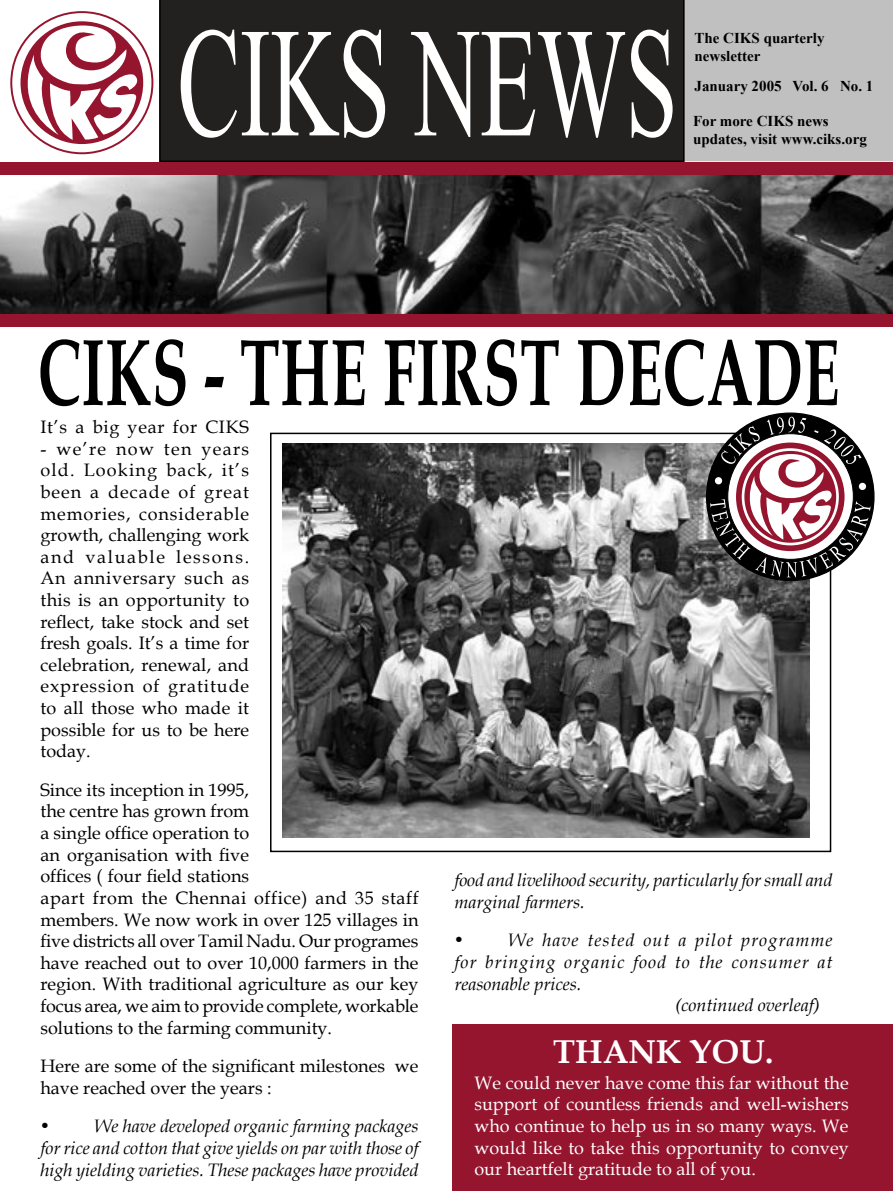
<style>
.page{position:relative;width:893px;height:1191px;background:#fff}
.page>*{position:absolute;margin:0;border:0;box-sizing:border-box;transform-origin:0 0}
.t1{font:156.15px "Times New Roman";letter-spacing:-.01em;color:#fff;scale:.6 1}
.body{font:700 94.95px "Book Antiqua";letter-spacing:.01em;color:#000;scale:.63 1}
.body-2{font:700 33px "Book Antiqua";color:#fff}
.body-3{font:18px/21.6px "Book Antiqua";color:#000}
.body-4{font:italic 18px/21.6px "Book Antiqua";color:#000;text-align:justify}
.body-5{font:18px/21.6px "Book Antiqua";color:#fff;text-align:justify}
.body-6{font:italic 18px "Book Antiqua";letter-spacing:.055em;color:#000}
.body-7{font:italic 18px "Book Antiqua";letter-spacing:.06em;color:#000}
.body-8{font:18px "Book Antiqua";letter-spacing:.04em;color:#000}
.t2{font:700 15px/18px "Times New Roman";color:#000}
</style>
<div class="page">
<div style="left:682px;top:0;width:211px;height:161px;background:#c0c0c0"></div>
<div style="left:159px;top:0;width:526px;height:162px;background:#232020"></div>
<svg style="left:10px;top:21px;width:133px;height:123px"></svg>
<div style="left:452px;top:1024px;width:441px;height:167px;background:#95152f"></div>
<div style="left:270px;top:433px;width:561px;height:419px;border:2px solid #000"></div>
<img style="left:282px;top:444px;width:528px;height:393px">
<svg style="left:705px;top:412px;width:170px;height:170px"></svg>
<img style="left:0;top:174px;width:893px;height:140px">
<div style="left:0;top:162px;width:893px;height:12px;background:#95152f"></div>
<div style="left:0;top:314px;width:893px;height:12px;background:#95152f"></div>
<p class="t1" style="left:177px;top:-22px;width:835px">CIKS NEWS</p>
<p class="t2" style="left:694px;top:29px;width:132px">The CIKS quarterly newsletter</p>
<p class="t2" style="left:694px;top:77px;width:180px">January 2005 Vol. 6 No. 1</p>
<p class="t2" style="left:693px;top:111px;width:175px">For more CIKS news updates, visit www.ciks.org</p>
<p class="body" style="left:38px;top:308px;width:1273px">CIKS - THE FIRST DECADE</p>
<p class="body-8" style="left:40px;top:414px;width:210px">It’s a big year for CIKS</p>
<p class="body-3" style="left:40px;top:437px;width:210px;text-align:justify">- we’re now ten years old. Looking back, it’s been a decade of great memories, considerable growth, challenging work and valuable lessons.<br>An anniversary such as this is an opportunity to reflect, take stock and set fresh goals. It’s a time for celebration, renewal, and expression of gratitude to all those who made it possible for us to be here today.</p>
<p class="body-3" style="left:40px;top:778px;width:380px">Since its inception in 1995,<br>the centre has grown from<br>a single office operation to<br>an organisation with five<br>offices ( four field stations<br>apart from the Chennai office) and 35 staff members. We now work in over 125 villages in five districts all over Tamil Nadu. Our programes have reached out to over 10,000 farmers in the region. With traditional agriculture as our key focus area, we aim to provide complete, workable solutions to the farming community.</p>
<p class="body-3" style="left:40px;top:1054px;width:380px">Here are some of the significant milestones we have reached over the years :</p>
<p class="body-4" style="left:40px;top:1115px;width:10px">•</p>
<p class="body-4" style="left:454px;top:868px;width:379px">food and livelihood security, particularly for small and marginal farmers.</p>
<p class="body-4" style="left:454px;top:929px;width:10px">•</p>
<p class="body-7" style="left:508px;top:927px;width:325px">We have tested out a pilot programme</p>
<p class="body-6" style="left:454px;top:949px;width:379px">for bringing organic food to the consumer at</p>
<p class="body-4" style="left:454px;top:972px;width:128px">reasonable prices.</p>
<p class="body-4" style="left:675px;top:993px;width:146px">(continued overleaf)</p>
<p class="body-2" style="left:553px;top:1029px;width:222px">THANK YOU.</p>
<p class="body-5" style="left:474px;top:1071px;width:376px">We could never have come this far without the support of countless friends and well-wishers who continue to help us in so many ways. We would like to take this opportunity to convey our heartfelt gratitude to all of you.</p>
<p class="body-4" style="left:40px;top:1115px;width:379px;text-indent:54px">We have developed organic farming packages for rice and cotton that give yields on par with those of high yielding varieties. These packages have provided</p>
</div>
